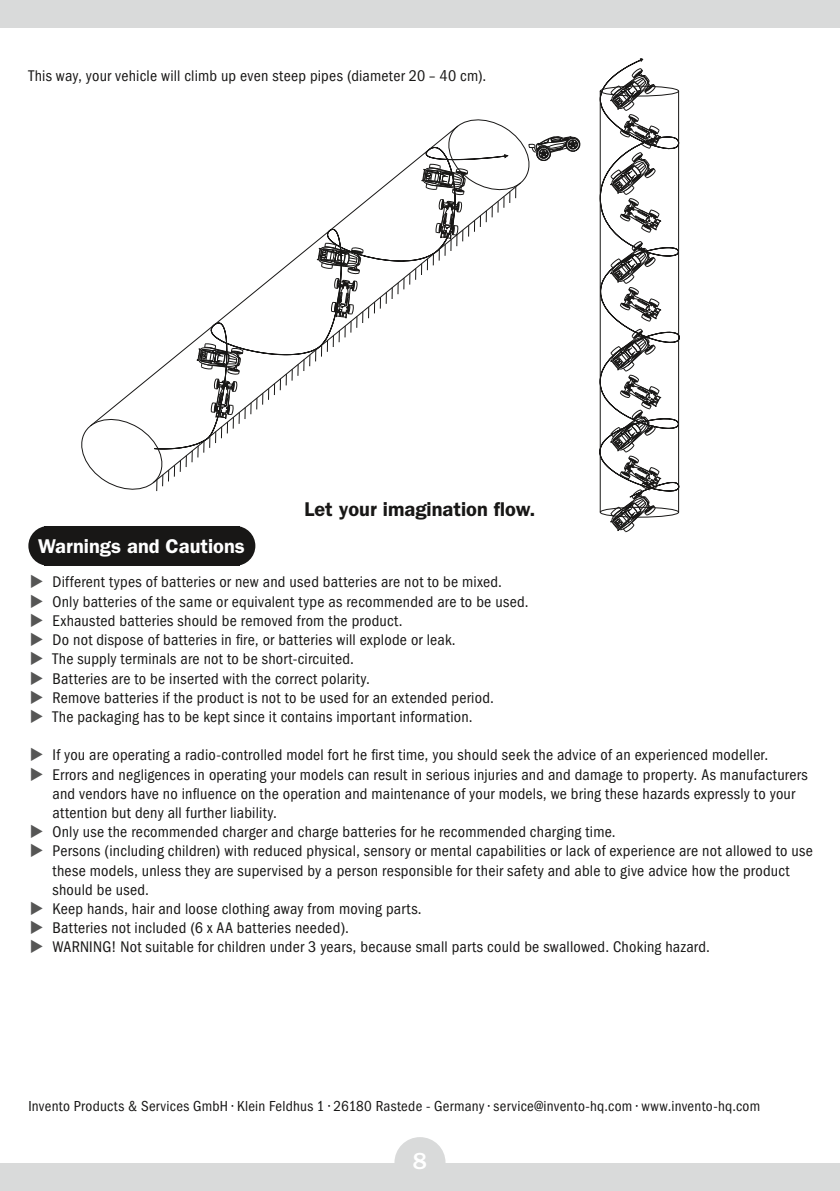
<style>
.page{position:relative;width:840px;height:1191px;background:#fff}
.page>*{position:absolute;margin:0;border:0;box-sizing:border-box;transform-origin:0 0}
.t1{font:500 24px "ITC Franklin Gothic Std";color:#fff}
.t2{font:600 20px "ITC Franklin Gothic Std";color:#181716}
.t3{font:600 20px "ITC Franklin Gothic Std";color:#fff}
.t4{font:condensed 16px/19.2px "ITC Franklin Gothic Std";letter-spacing:.015em;color:#181716}
.t5{font:condensed 15px "ITC Franklin Gothic Std";letter-spacing:.015em;color:#181716}
</style>
<div class="page">
<div style="left:0;top:0;width:839px;height:1191px;background:#d9dada"></div>
<div style="left:0;top:28px;width:839px;height:1134px;background:#fff"></div>
<div style="left:394px;top:1137px;width:51px;height:51px;background:#d9dada;border-radius:50%"></div>
<div style="left:44px;top:526px;width:196px;height:40px;background:#181716"></div>
<svg style="left:28px;top:526px;width:16px;height:40px"></svg>
<svg style="left:240px;top:526px;width:15px;height:40px"></svg>
<svg style="left:81px;top:373px;width:124px;height:119px"></svg>
<svg style="left:450px;top:119px;width:130px;height:84px"></svg>
<svg style="left:154px;top:132px;width:351px;height:319px"></svg>
<svg style="left:154px;top:144px;width:355px;height:306px"></svg>
<svg style="left:599px;top:58px;width:80px;height:474px"></svg>
<p class="t4" style="left:28px;top:66px;width:459px">This way, your vehicle will climb up even steep pipes (diameter 20 – 40 cm).</p>
<p class="t2" style="left:304px;top:497px;width:232px">Let your imagination flow.</p>
<p class="t3" style="left:38px;top:534px;width:208px">Warnings and Cautions</p>
<p class="t4" style="left:52px;top:573px;width:477px">Different types of batteries or new and used batteries are not to be mixed.<br>Only batteries of the same or equivalent type as recommended are to be used.<br>Exhausted batteries should be removed from the product.<br>Do not dispose of batteries in fire, or batteries will explode or leak.<br>The supply terminals are not to be short-circuited.<br>Batteries are to be inserted with the correct polarity.<br>Remove batteries if the product is not to be used for an extended period.<br>The packaging has to be kept since it contains important information.</p>
<p class="t4" style="left:52px;top:745px;width:761px">If you are operating a radio-controlled model fort he first time, you should seek the advice of an experienced modeller.<br>Errors and negligences in operating your models can result in serious injuries and and damage to property. As manufacturers and vendors have no influence on the operation and maintenance of your models, we bring these hazards expressly to your attention but deny all further liability.<br>Only use the recommended charger and charge batteries for he recommended charging time.<br>Persons (including children) with reduced physical, sensory or mental capabilities or lack of experience are not allowed to use these models, unless they are supervised by a person responsible for their safety and able to give advice how the product should be used.<br>Keep hands, hair and loose clothing away from moving parts.<br>Batteries not included (6 x AA batteries needed).<br>WARNING! Not suitable for children under 3 years, because small parts could be swallowed. Choking hazard.</p>
<p class="t5" style="left:28px;top:1097px;width:733px">Invento Products &amp; Services GmbH • Klein Feldhus 1 • 26180 Rastede - Germany • service@invento-hq.com • www.invento-hq.com</p>
<h1 class="t1" style="left:412px;top:1147px;width:16px">8</h1>
</div>
